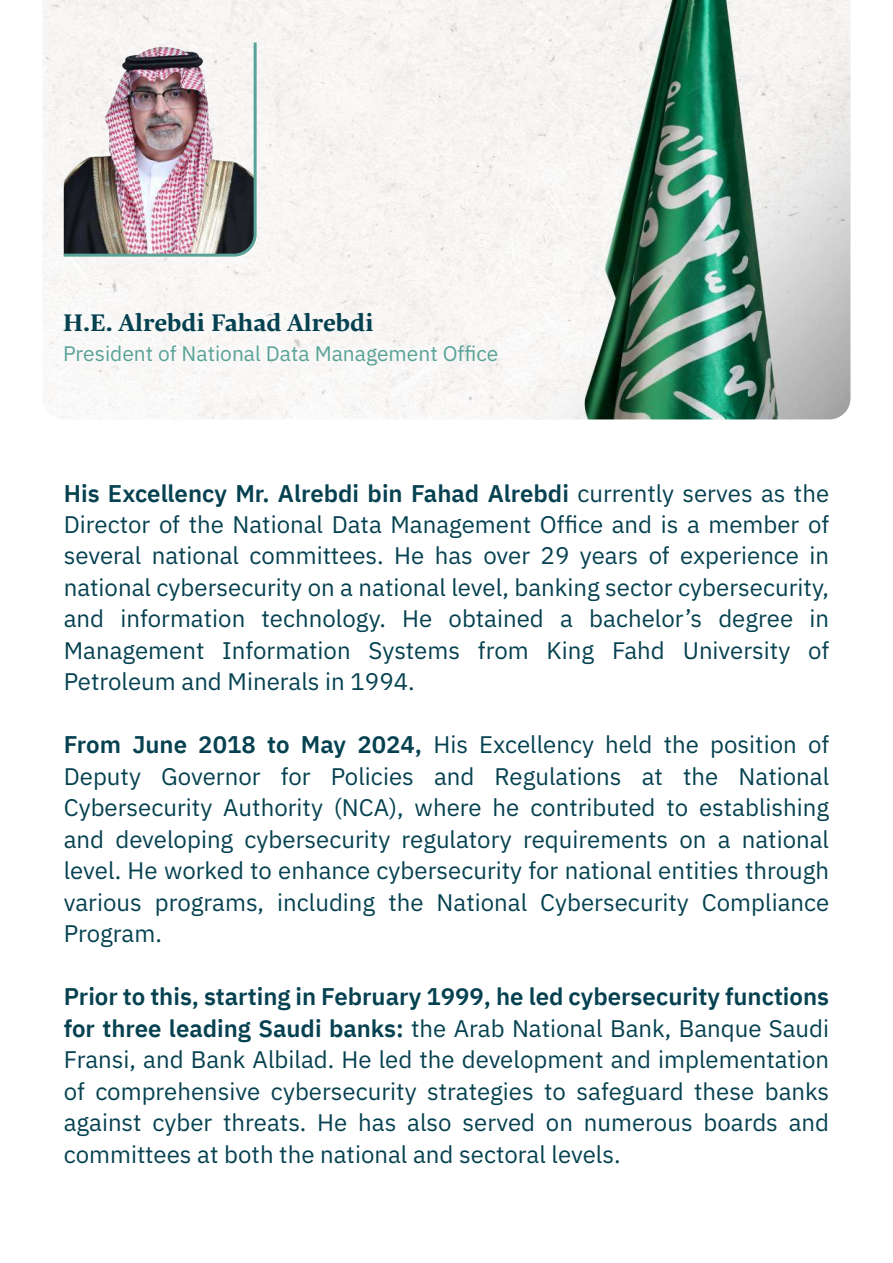
<style>
.page{position:relative;width:893px;height:1263px;background:#fff}
.page>*{position:absolute;margin:0;border:0;box-sizing:border-box;transform-origin:0 0}
.t1{font:33px "Harir Bld";color:#054150}
.t2{font:24px/31.5px "IBM Plex Sans Arabic";color:#054150;text-align:justify}
.t3{font:21px "IBM Plex Sans Arabic";color:#58a297}
.s1{font-weight:600}
</style>
<div class="page">
<img style="left:43px;top:0;width:807px;height:419px">
<img style="left:61px;top:40px;width:197px;height:218px">
<h1 class="t1" style="left:63px;top:301px;width:312px">H.E. Alrebdi Fahad Alrebdi</h1>
<p class="t3" style="left:63px;top:341px;width:437px">President of National Data Management Office</p>
<p class="t2" style="left:64px;top:477px;width:767px"><span class="s1">His Excellency Mr. Alrebdi bin Fahad Alrebdi</span> currently serves as the Director of the National Data Management Office and is a member of several national committees. He has over 29 years of experience in national cybersecurity on a national level, banking sector cybersecurity, and information technology. He obtained a bachelor’s degree in Management Information Systems from King Fahd University of Petroleum and Minerals in 1994.</p>
<p class="t2" style="left:64px;top:729px;width:767px"><span class="s1">From June 2018 to May 2024,</span> His Excellency held the position of Deputy Governor for Policies and Regulations at the National Cybersecurity Authority (NCA), where he contributed to establishing and developing cybersecurity regulatory requirements on a national level. He worked to enhance cybersecurity for national entities through various programs, including the National Cybersecurity Compliance Program.</p>
<p class="t2" style="left:64px;top:981px;width:767px"><span class="s1">Prior to this, starting in February 1999, he led cybersecurity functions for three leading Saudi banks:</span> the Arab National Bank, Banque Saudi Fransi, and Bank Albilad. He led the development and implementation of comprehensive cybersecurity strategies to safeguard these banks against cyber threats. He has also served on numerous boards and committees at both the national and sectoral levels.</p>
</div>
